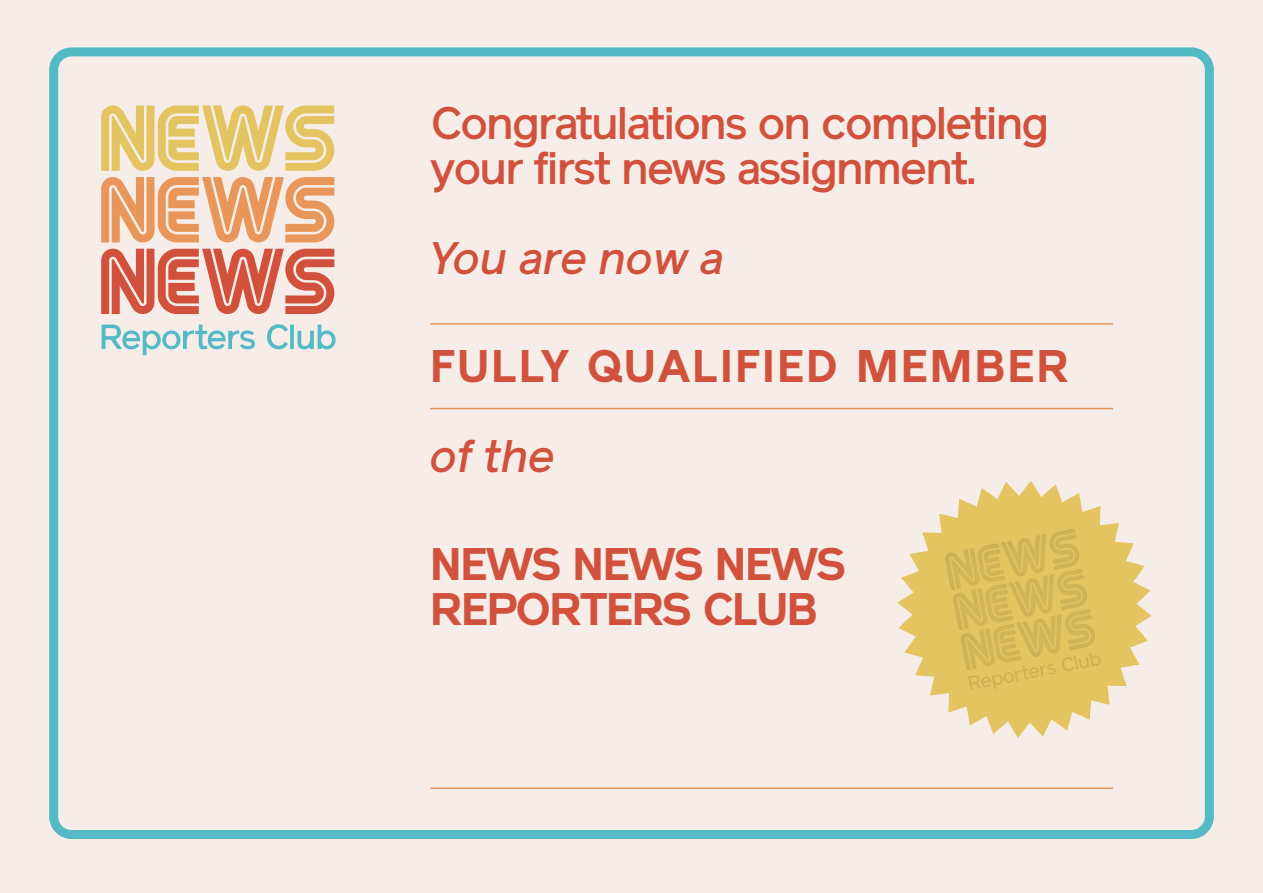
<style>
.page{position:relative;width:1263px;height:893px;background:#f6ede8}
.page>*{position:absolute;margin:0;border:0;box-sizing:border-box;transform-origin:0 0}
.t1{font:500 45px "Reader";letter-spacing:-.025em;color:#d1513d}
.t2{font:700 45px/45px "Reader";letter-spacing:-.025em;color:#d1513d}
.t3{font:700 45px "Reader";letter-spacing:.05em;color:#d1513d}
.t4{font:italic 500 45px "Reader";letter-spacing:-.025em;color:#d1513d}
</style>
<div class="page">
<div style="left:49px;top:47px;width:1165px;height:792px;border:9px solid #53bac6;border-radius:18px"></div>
<svg style="left:101px;top:105px;width:233px;height:66px"></svg>
<svg style="left:101px;top:177px;width:233px;height:137px"></svg>
<svg style="left:102px;top:324px;width:234px;height:31px"></svg>
<svg style="left:897px;top:481px;width:255px;height:257px"></svg>
<div style="left:942px;top:528px;width:162px;height:168px;background:#231f20;opacity:.06"></div>
<hr style="left:430px;top:408px;width:683px;height:1px;background:#e8965a">
<hr style="left:430px;top:787px;width:683px;height:2px;background:#e8965a">
<hr style="left:430px;top:323px;width:683px;height:2px;background:#e8965a">
<p class="t1" style="left:430px;top:97px;width:620px">Congratulations on completing</p>
<p class="t1" style="left:430px;top:142px;width:548px">your first news assignment.</p>
<p class="t4" style="left:430px;top:232px;width:296px">You are now a</p>
<p class="t3" style="left:430px;top:340px;width:640px">FULLY QUALIFIED MEMBER</p>
<p class="t4" style="left:430px;top:430px;width:127px">of the</p>
<p class="t2" style="left:430px;top:542px;width:417px">NEWS NEWS NEWS<br>REPORTERS CLUB</p>
</div>
